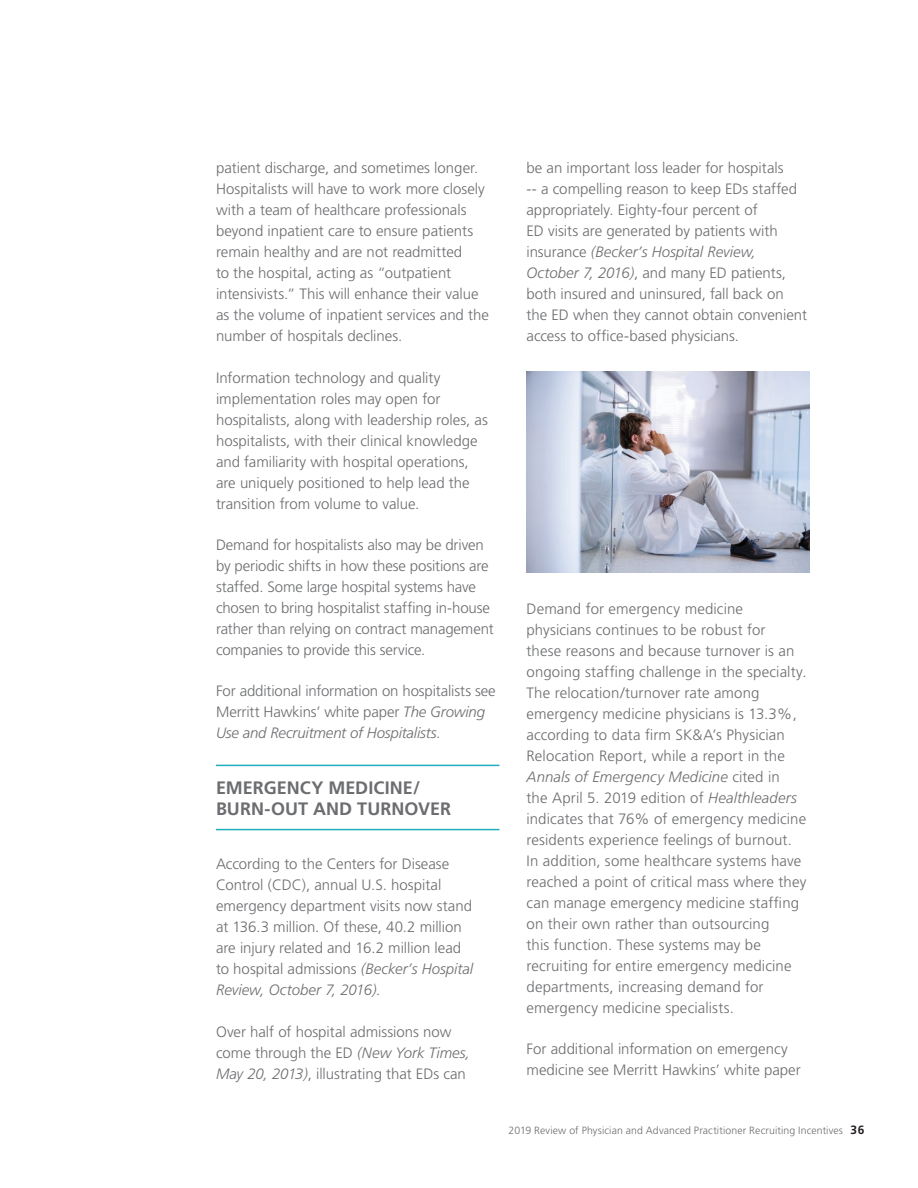
<style>
.page{position:relative;width:918px;height:1188px;background:#fff}
.page>*{position:absolute;margin:0;border:0;box-sizing:border-box;transform-origin:0 0}
.t1{font:700 18px/21px "Frutiger";color:#6c6d70}
.t2{font:300 15px/21px "Frutiger";color:#6c6d70}
.t3{font:300 10.5px "Frutiger";letter-spacing:.01em;color:#6c6d70}
.s1{font-style:italic}
.s2{font-weight:700;font-size:12px;color:#231f20}
</style>
<div class="page">
<hr style="left:216px;top:829px;width:284px;height:1px;background:#1faebb">
<hr style="left:216px;top:765px;width:284px;height:1px;background:#1faebb">
<img style="left:526px;top:372px;width:284px;height:201px">
<p class="t2" style="left:216px;top:158px;width:274px">patient discharge, and sometimes longer.<br>Hospitalists will have to work more closely with a team of healthcare professionals beyond inpatient care to ensure patients remain healthy and are not readmitted<br>to the hospital, acting as “outpatient intensivists.” This will enhance their value as the volume of inpatient services and the number of hospitals declines.</p>
<p class="t2" style="left:216px;top:367px;width:273px">Information technology and quality implementation roles may open for hospitalists, along with leadership roles, as hospitalists, with their clinical knowledge and familiarity with hospital operations, are uniquely positioned to help lead the transition from volume to value.</p>
<p class="t2" style="left:216px;top:534px;width:279px">Demand for hospitalists also may be driven by periodic shifts in how these positions are staffed. Some large hospital systems have chosen to bring hospitalist staffing in-house rather than relying on contract management companies to provide this service.</p>
<p class="t2" style="left:216px;top:681px;width:281px">For additional information on hospitalists see<br>Merritt Hawkins’ white paper <span class="s1">The Growing<br>Use and Recruitment of Hospitalists.</span></p>
<p class="t1" style="left:216px;top:777px;width:237px">EMERGENCY MEDICINE/<br>BURN-OUT AND TURNOVER</p>
<p class="t2" style="left:216px;top:854px;width:259px">According to the Centers for Disease Control (CDC), annual U.S. hospital emergency department visits now stand at 136.3 million. Of these, 40.2 million are injury related and 16.2 million lead to hospital admissions <span class="s1">(Becker’s Hospital Review, October 7, 2016).</span></p>
<p class="t2" style="left:216px;top:1021px;width:255px">Over half of hospital admissions now come through the ED <span class="s1">(New York Times,<br>May 20, 2013)</span>, illustrating that EDs can</p>
<p class="t2" style="left:526px;top:158px;width:282px">be an important loss leader for hospitals<br>-- a compelling reason to keep EDs staffed appropriately. Eighty-four percent of<br>ED visits are generated by patients with insurance <span class="s1">(Becker’s Hospital Review, October 7, 2016)</span>, and many ED patients, both insured and uninsured, fall back on the ED when they cannot obtain convenient access to office-based physicians.</p>
<p class="t2" style="left:526px;top:598px;width:282px">Demand for emergency medicine physicians continues to be robust for<br>these reasons and because turnover is an ongoing staffing challenge in the specialty.<br>The relocation/turnover rate among emergency medicine physicians is 13.3%, according to data firm SK&amp;A’s Physician Relocation Report, while a report in the <span class="s1">Annals of Emergency Medicine</span> cited in<br>the April 5. 2019 edition of <span class="s1">Healthleaders </span>indicates that 76% of emergency medicine residents experience feelings of burnout.<br>In addition, some healthcare systems have reached a point of critical mass where they can manage emergency medicine staffing on their own rather than outsourcing<br>this function. These systems may be recruiting for entire emergency medicine departments, increasing demand for emergency medicine specialists.</p>
<p class="t2" style="left:526px;top:1038px;width:276px">For additional information on emergency medicine see Merritt Hawkins’ white paper</p>
<p class="t3" style="left:509px;top:1124px;width:357px">2019 Review of Physician and Advanced Practitioner Recruiting Incentives <span class="s2">36</span></p>
</div>
